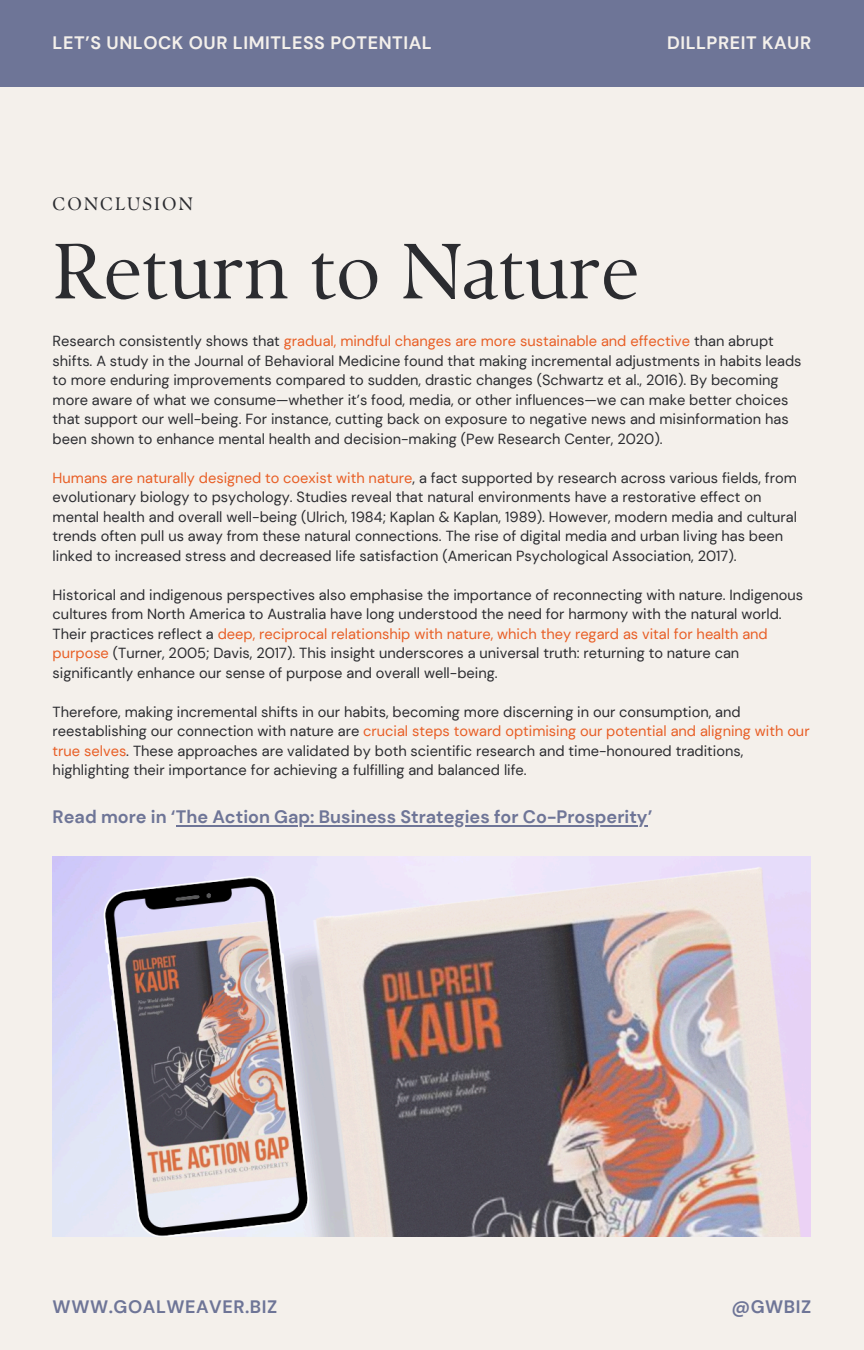
<style>
.page{position:relative;width:864px;height:1350px;background:#f4f0eb}
.page>*{position:absolute;margin:0;border:0;box-sizing:border-box;transform-origin:0 0}
.t1{font:78.08px "TY Serif D";color:#2b2c30}
.t2{font:700 18px "DM Sans";color:#6e7597}
.t3{font:700 18px "DM Sans";letter-spacing:.03em;color:#f4f0eb}
.t4{font:700 18px "DM Sans";letter-spacing:.03em;color:#6e7597}
.t5{font:18px "TY Serif D";letter-spacing:.12em;color:#2b2c30}
.t6{font:14.62px/19.6px "DM Sans";color:#2b2c30}
.s1{color:#e85e25}
</style>
<div class="page">
<div style="left:0;top:0;width:864px;height:86px;background:#6e7597"></div>
<img style="left:53px;top:857px;width:757px;height:380px">
<hr style="left:176px;top:825px;width:472px;height:1px;background:#6e7597">
<h2 class="t3" style="left:53px;top:31px;width:381px">LET’S UNLOCK OUR LIMITLESS POTENTIAL</h2>
<h1 class="t3" style="left:667px;top:31px;width:146px">DILLPREIT KAUR</h1>
<p class="t5" style="left:53px;top:193px;width:142px">CONCLUSION</p>
<p class="t1" style="left:53px;top:224px;width:588px">Return to Nature</p>
<p class="t6" style="left:53px;top:332px;width:750px">Research consistently shows that <span class="s1">gradual, mindful changes are more sustainable and effective</span> than abrupt shifts. A study in the Journal of Behavioral Medicine found that making incremental adjustments in habits leads to more enduring improvements compared to sudden, drastic changes (Schwartz et al., 2016). By becoming more aware of what we consume—whether it’s food, media, or other influences—we can make better choices that support our well-being. For instance, cutting back on exposure to negative news and misinformation has been shown to enhance mental health and decision-making (Pew Research Center, 2020).</p>
<p class="t6" style="left:53px;top:468px;width:746px"><span class="s1">Humans are naturally designed to coexist with nature</span>, a fact supported by research across various fields, from evolutionary biology to psychology. Studies reveal that natural environments have a restorative effect on mental health and overall well-being (Ulrich, 1984; Kaplan &amp; Kaplan, 1989). However, modern media and cultural trends often pull us away from these natural connections. The rise of digital media and urban living has been linked to increased stress and decreased life satisfaction (American Psychological Association, 2017).</p>
<h4 class="t6" style="left:53px;top:585px;width:752px">Historical and indigenous perspectives also emphasise the importance of reconnecting with nature. Indigenous cultures from North America to Australia have long understood the need for harmony with the natural world.<br>Their practices reflect a <span class="s1">deep, reciprocal relationship with nature, which they regard as vital for health and purpose</span> (Turner, 2005; Davis, 2017). This insight underscores a universal truth: returning to nature can significantly enhance our sense of purpose and overall well-being.</h4>
<h2 class="t6" style="left:53px;top:702px;width:759px">Therefore, making incremental shifts in our habits, becoming more discerning in our consumption, and reestablishing our connection with nature are <span class="s1">crucial steps toward optimising our potential and aligning with our true selves</span>. These approaches are validated by both scientific research and time-honoured traditions, highlighting their importance for achieving a fulfilling and balanced life.</h2>
<h2 class="t2" style="left:53px;top:805px;width:601px">Read more in ‘The Action Gap: Business Strategies for Co-Prosperity’</h2>
<h2 class="t4" style="left:53px;top:1295px;width:226px">WWW.GOALWEAVER.BIZ</h2>
<p class="t2" style="left:731px;top:1295px;width:81px">@GWBIZ</p>
</div>
